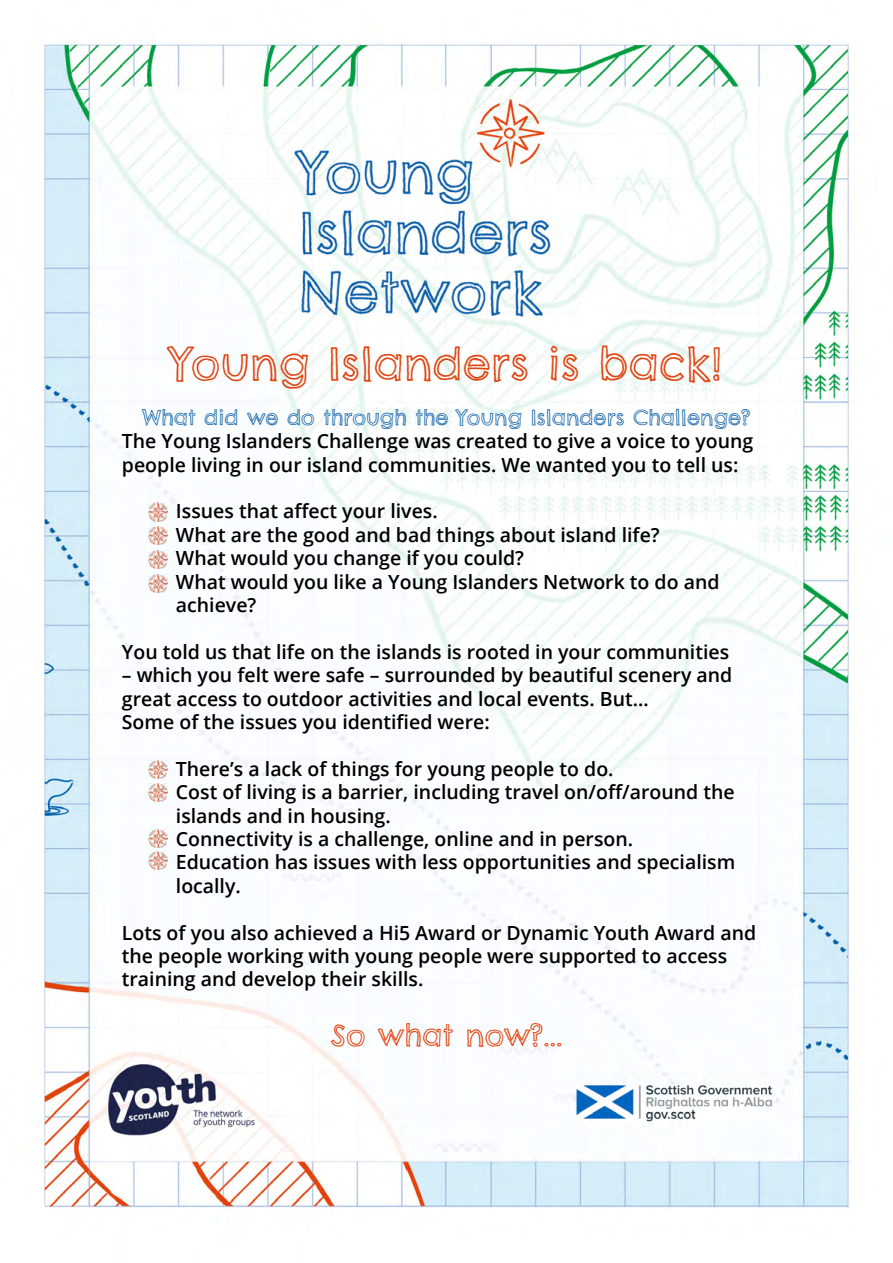
<style>
.page{position:relative;width:893px;height:1263px;background:#fff}
.page>*{position:absolute;margin:0;border:0;box-sizing:border-box;transform-origin:0 0}
.t1{font:45px "Chelsea Market Open";color:#e04512}
.t2{font:30px "Chelsea Market Open";color:#e04512}
.t3{font:21px "Chelsea Market Open";color:#1161a8}
.t4{font:600 19.5px/23.4px "Open Sans";color:#000}
</style>
<div class="page">
<img style="left:42px;top:42px;width:809px;height:1168px">
<img style="left:149px;top:503px;width:19px;height:18px">
<img style="left:149px;top:526px;width:19px;height:18px">
<img style="left:149px;top:550px;width:19px;height:18px">
<img style="left:149px;top:574px;width:19px;height:19px">
<img style="left:149px;top:760px;width:19px;height:18px">
<img style="left:149px;top:783px;width:19px;height:18px">
<img style="left:149px;top:829px;width:19px;height:18px">
<img style="left:149px;top:851px;width:19px;height:19px">
<h1 class="t1" style="left:170px;top:334px;width:553px">Young Islanders is back!</h1>
<p class="t3" style="left:142px;top:404px;width:609px">What did we do through the Young Islanders Challenge?</p>
<p class="t4" style="left:122px;top:429px;width:633px">The Young Islanders Challenge was created to give a voice to young people living in our island communities. We wanted you to tell us:</p>
<p class="t4" style="left:176px;top:499px;width:545px">Issues that affect your lives.<br>What are the good and bad things about island life?<br>What would you change if you could?<br>What would you like a Young Islanders Network to do and achieve?</p>
<p class="t4" style="left:122px;top:640px;width:609px">You told us that life on the islands is rooted in your communities</p>
<p class="t4" style="left:122px;top:663px;width:612px">– which you felt were safe – surrounded by beautiful scenery and great access to outdoor activities and local events. But…<br>Some of the issues you identified were:</p>
<p class="t4" style="left:176px;top:757px;width:561px">There’s a lack of things for young people to do.<br>Cost of living is a barrier, including travel on/off/around the islands and in housing.<br>Connectivity is a challenge, online and in person.<br>Education has issues with less opportunities and specialism locally.</p>
<p class="t4" style="left:122px;top:920px;width:636px">Lots of you also achieved a Hi5 Award or Dynamic Youth Award and the people working with young people were supported to access training and develop their skills.</p>
<h2 class="t2" style="left:331px;top:1016px;width:233px">So what now?...</h2>
</div>
